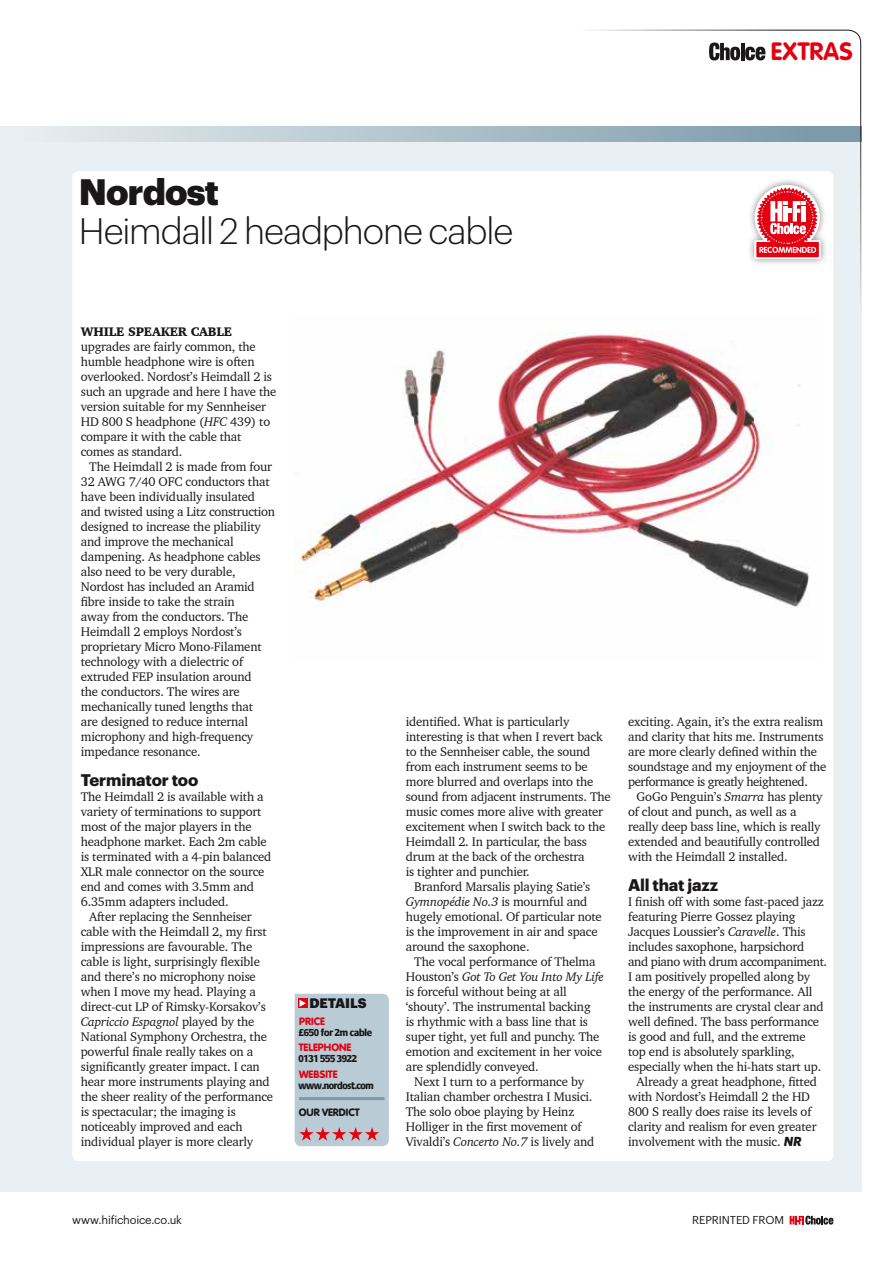
<style>
.page{position:relative;width:893px;height:1263px;background:#fff}
.page>*{position:absolute;margin:0;border:0;box-sizing:border-box;transform-origin:0 0}
.t1{font:300 36px "Graphik";letter-spacing:-.025em;color:#1a1719}
.t2{font:900 36px "Graphik";letter-spacing:-.02em;color:#1a1719}
.t3{font:700 24.75px "VAG Rounded Std";letter-spacing:.005em;color:#e30010}
.t4{font:700 16.5px "Graphik";letter-spacing:-.01em;color:#1a1719}
.t5{font:900 13.5px "Graphik";letter-spacing:-.015em;color:#1a1719}
.t6{font:12.75px/15px "Charter BT";letter-spacing:-.015em;color:#1a1719}
.t7{font:italic 12.75px "Charter BT";letter-spacing:-.015em;color:#1a1719}
.t8{font:900 12.75px "Charter BT";letter-spacing:-.015em;color:#1a1719}
.t9{font:11.25px "Graphik";letter-spacing:-.015em;color:#1a1719}
.t10{font:800 10.5px "Praxis LT";letter-spacing:-.03em;color:#1a1719;scale:.9 1}
.t11{font:900 10.5px "VAG Rounded Std";color:#e30010}
.t12{font:800 10.5px "Praxis LT";letter-spacing:-.03em;color:#1a1719;scale:.89 1}
.t13{font:900 10.5px "VAG Rounded Std";color:#1a1719}
.s1{font-style:italic}
.s2{font-style:normal}
.s3{font-family:"Graphik";font-weight:700;font-style:italic}
</style>
<div class="page">
<div style="left:0;top:126px;width:861px;height:1065px;background:#eaeff3"></div>
<svg style="left:84px;top:126px;width:451px;height:15px;background:#c0cfd7"></svg>
<div style="left:72px;top:171px;width:761px;height:990px;background:#fff;border-radius:6px"></div>
<img style="left:293px;top:349px;width:516px;height:258px">
<svg style="left:535px;top:29px;width:326px;height:327px"></svg>
<svg style="left:709px;top:43px;width:57px;height:17px"></svg>
<svg style="left:790px;top:1216px;width:44px;height:8px"></svg>
<svg style="left:295px;top:994px;width:94px;height:152px;background:#b9c4ce"></svg>
<h2 class="t3" style="left:771px;top:37px;width:83px">EXTRAS</h2>
<h1 class="t2" style="left:79px;top:164px;width:142px">Nordost</h1>
<h1 class="t1" style="left:79px;top:205px;width:436px">Heimdall 2 headphone cable</h1>
<p class="t8" style="left:81px;top:324px;width:153px">WHILE SPEAKER CABLE</p>
<p class="t6" style="left:81px;top:339px;width:197px">upgrades are fairly common, the humble headphone wire is often overlooked. Nordost’s Heimdall 2 is such an upgrade and here I have the version suitable for my Sennheiser<br>HD 800 S headphone (<span class="s1">HFC</span> 439) to compare it with the cable that comes as standard.</p>
<p class="t6" style="left:81px;top:459px;width:196px;text-indent:9px">The Heimdall 2 is made from four<br>32 AWG 7/40 OFC conductors that have been individually insulated and twisted using a Litz construction designed to increase the pliability and improve the mechanical dampening. As headphone cables also need to be very durable,<br>Nordost has included an Aramid fibre inside to take the strain<br>away from the conductors. The<br>Heimdall 2 employs Nordost’s proprietary Micro Mono-Filament technology with a dielectric of extruded FEP insulation around<br>the conductors. The wires are mechanically tuned lengths that<br>are designed to reduce internal microphony and high-frequency impedance resonance.</p>
<p class="t4" style="left:81px;top:767px;width:119px">Terminator too</p>
<p class="t6" style="left:81px;top:789px;width:184px">The Heimdall 2 is available with a</p>
<p class="t6" style="left:81px;top:804px;width:182px">variety of terminations to support</p>
<p class="t6" style="left:81px;top:819px;width:172px">most of the major players in the</p>
<p class="t6" style="left:81px;top:834px;width:187px">headphone market. Each 2m cable</p>
<p class="t6" style="left:81px;top:849px;width:192px">is terminated with a 4-pin balanced</p>
<p class="t6" style="left:81px;top:864px;width:185px">XLR male connector on the source</p>
<p class="t6" style="left:81px;top:879px;width:175px">end and comes with 3.5mm and</p>
<p class="t6" style="left:81px;top:894px;width:149px">6.35mm adapters included.</p>
<p class="t6" style="left:89px;top:909px;width:164px">After replacing the Sennheiser</p>
<p class="t6" style="left:81px;top:924px;width:187px">cable with the Heimdall 2, my first</p>
<p class="t6" style="left:81px;top:939px;width:173px">impressions are favourable. The</p>
<p class="t6" style="left:81px;top:954px;width:181px">cable is light, surprisingly flexible</p>
<p class="t6" style="left:81px;top:969px;width:177px">and there’s no microphony noise</p>
<p class="t6" style="left:81px;top:984px;width:177px">when I move my head. Playing a</p>
<p class="t6" style="left:81px;top:999px;width:186px">direct-cut LP of Rimsky-Korsakov’s</p>
<p class="t7" style="left:81px;top:1013px;width:175px">Capriccio Espagnol <span class="s2">played by the</span></p>
<p class="t6" style="left:81px;top:1029px;width:188px">National Symphony Orchestra, the</p>
<p class="t6" style="left:81px;top:1044px;width:174px">powerful finale really takes on a</p>
<p class="t6" style="left:81px;top:1059px;width:181px">significantly greater impact. I can</p>
<p class="t6" style="left:81px;top:1074px;width:190px">hear more instruments playing and</p>
<p class="t6" style="left:81px;top:1089px;width:194px">the sheer reality of the performance</p>
<p class="t6" style="left:81px;top:1104px;width:157px">is spectacular; the imaging is</p>
<p class="t6" style="left:81px;top:1119px;width:163px">noticeably improved and each</p>
<p class="t6" style="left:81px;top:1134px;width:174px">individual player is more clearly</p>
<p class="t5" style="left:310px;top:993px;width:58px">DETAILS</p>
<p class="t11" style="left:299px;top:1014px;width:27px">PRICE</p>
<p class="t10" style="left:299px;top:1026px;width:83px">£650 for 2m cable</p>
<p class="t11" style="left:299px;top:1041px;width:54px">TELEPHONE</p>
<p class="t10" style="left:298px;top:1053px;width:67px">0131 555 3922</p>
<p class="t11" style="left:299px;top:1068px;width:40px">WEBSITE</p>
<p class="t12" style="left:298px;top:1080px;width:86px">www.nordost.com</p>
<p class="t13" style="left:299px;top:1106px;width:62px">OUR VERDICT</p>
<p class="t6" style="left:406px;top:714px;width:165px">identified. What is particularly</p>
<p class="t6" style="left:406px;top:729px;width:198px">interesting is that when I revert back</p>
<p class="t6" style="left:406px;top:744px;width:186px">to the Sennheiser cable, the sound</p>
<p class="t6" style="left:406px;top:759px;width:184px">from each instrument seems to be</p>
<p class="t6" style="left:406px;top:774px;width:189px">more blurred and overlaps into the</p>
<p class="t6" style="left:406px;top:789px;width:206px">sound from adjacent instruments. The</p>
<p class="t6" style="left:406px;top:804px;width:199px">music comes more alive with greater</p>
<p class="t6" style="left:406px;top:819px;width:201px">excitement when I switch back to the</p>
<p class="t6" style="left:406px;top:834px;width:183px">Heimdall 2. In particular, the bass</p>
<p class="t6" style="left:406px;top:849px;width:180px">drum at the back of the orchestra</p>
<p class="t6" style="left:406px;top:864px;width:125px">is tighter and punchier.</p>
<p class="t6" style="left:414px;top:879px;width:178px">Branford Marsalis playing Satie’s</p>
<p class="t7" style="left:406px;top:893px;width:183px">Gymnopédie No.3 <span class="s2">is mournful and</span></p>
<p class="t6" style="left:406px;top:909px;width:198px">hugely emotional. Of particular note</p>
<p class="t6" style="left:406px;top:924px;width:193px">is the improvement in air and space</p>
<p class="t6" style="left:406px;top:939px;width:125px">around the saxophone.</p>
<p class="t6" style="left:414px;top:954px;width:183px">The vocal performance of Thelma</p>
<p class="t7" style="left:406px;top:968px;width:200px"><span class="s2">Houston’s</span> Got To Get You Into My Life</p>
<p class="t6" style="left:406px;top:984px;width:162px">is forceful without being at all</p>
<p class="t6" style="left:406px;top:999px;width:186px">‘shouty’. The instrumental backing</p>
<p class="t6" style="left:406px;top:1014px;width:184px">is rhythmic with a bass line that is</p>
<p class="t6" style="left:406px;top:1029px;width:195px">super tight, yet full and punchy. The</p>
<p class="t6" style="left:406px;top:1044px;width:198px">emotion and excitement in her voice</p>
<p class="t6" style="left:406px;top:1059px;width:135px">are splendidly conveyed.</p>
<p class="t6" style="left:414px;top:1074px;width:171px">Next I turn to a performance by</p>
<p class="t6" style="left:406px;top:1089px;width:188px">Italian chamber orchestra I Musici.</p>
<p class="t6" style="left:406px;top:1104px;width:170px">The solo oboe playing by Heinz</p>
<p class="t6" style="left:406px;top:1119px;width:177px">Holliger in the first movement of</p>
<p class="t6" style="left:406px;top:1134px;width:190px">Vivaldi’s <span class="s1">Concerto No.7</span> is lively and</p>
<p class="t6" style="left:628px;top:714px;width:200px">exciting. Again, it’s the extra realism and clarity that hits me. Instruments are more clearly defined within the soundstage and my enjoyment of the performance is greatly heightened.</p>
<p class="t6" style="left:628px;top:789px;width:196px;text-indent:9px">GoGo Penguin’s <span class="s1">Smarra</span> has plenty of clout and punch, as well as a really deep bass line, which is really extended and beautifully controlled with the Heimdall 2 installed.</p>
<p class="t4" style="left:628px;top:872px;width:92px">All that jazz</p>
<p class="t6" style="left:628px;top:894px;width:197px">I finish off with some fast-paced jazz</p>
<p class="t6" style="left:628px;top:909px;width:169px">featuring Pierre Gossez playing</p>
<p class="t6" style="left:628px;top:924px;width:179px">Jacques Loussier’s <span class="s1">Caravelle</span>. This</p>
<p class="t6" style="left:628px;top:939px;width:178px">includes saxophone, harpsichord</p>
<p class="t6" style="left:628px;top:954px;width:200px">and piano with drum accompaniment.</p>
<p class="t6" style="left:628px;top:969px;width:183px">I am positively propelled along by</p>
<p class="t6" style="left:628px;top:984px;width:186px">the energy of the performance. All</p>
<p class="t6" style="left:628px;top:999px;width:197px">the instruments are crystal clear and</p>
<p class="t6" style="left:628px;top:1014px;width:193px">well defined. The bass performance</p>
<p class="t6" style="left:628px;top:1029px;width:179px">is good and full, and the extreme</p>
<p class="t6" style="left:628px;top:1044px;width:168px">top end is absolutely sparkling,</p>
<p class="t6" style="left:628px;top:1059px;width:195px">especially when the hi-hats start up.</p>
<p class="t6" style="left:637px;top:1074px;width:182px">Already a great headphone, fitted</p>
<p class="t6" style="left:628px;top:1089px;width:183px">with Nordost’s Heimdall 2 the HD</p>
<p class="t6" style="left:628px;top:1104px;width:185px">800 S really does raise its levels of</p>
<p class="t6" style="left:628px;top:1119px;width:190px">clarity and realism for even greater</p>
<p class="t6" style="left:628px;top:1134px;width:175px">involvement with the music. <span class="s3">NR</span></p>
<p class="t9" style="left:72px;top:1212px;width:111px">www.hifichoice.co.uk</p>
<p class="t9" style="left:692px;top:1212px;width:93px">REPRINTED FROM</p>
</div>
